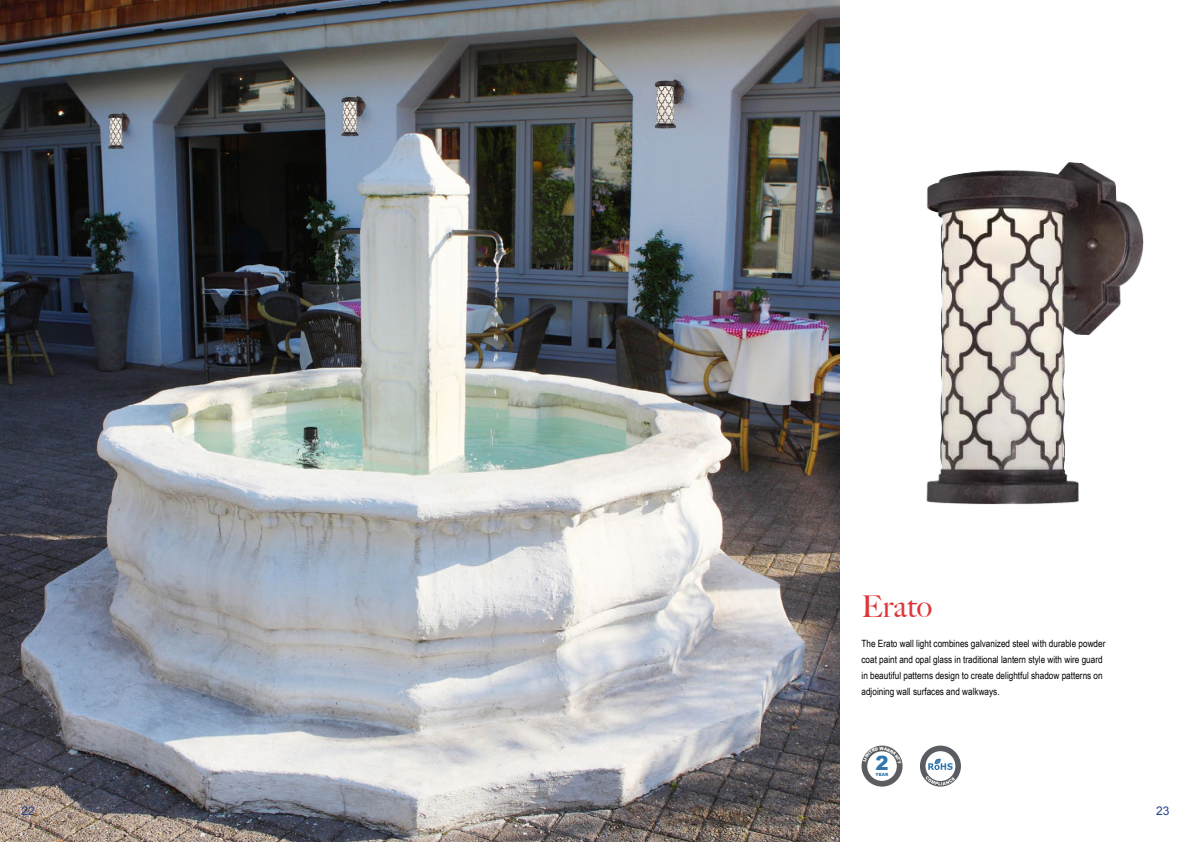
<style>
.page{position:relative;width:1191px;height:842px;background:#fff}
.page>*{position:absolute;margin:0;border:0;box-sizing:border-box;transform-origin:0 0}
.t1{font:500 30px "Big Caslon";color:#de3638}
.t2{font:900 19.6px "Arial";color:#3076ad}
.t3{font:12px "Arial";color:#25408f}
.t4{font:10px/16px "Arial Narrow";color:#000}
.t5{font:900 4.3px "Arial";color:#3076ad}
.t6{font:900 4.3px "Arial";color:#fff}
</style>
<div class="page">
<img style="left:926px;top:162px;width:218px;height:343px">
<img style="left:0;top:0;width:839px;height:842px">
<svg style="left:861px;top:746px;width:41px;height:41px"></svg>
<div style="left:867px;top:751px;width:29px;height:30px;background:#fff;border-radius:50%"></div>
<div style="left:920px;top:746px;width:41px;height:41px;background:#595c60;border-radius:50%"></div>
<div style="left:925px;top:751px;width:30px;height:30px;background:#fff;border-radius:50%"></div>
<svg style="left:925px;top:776px;width:30px;height:9px"></svg>
<svg style="left:928px;top:758px;width:24px;height:12px"></svg>
<svg style="left:863px;top:747px;width:38px;height:17px"></svg>
<h1 class="t1" style="left:861px;top:582px;width:72px">Erato</h1>
<p class="t4" style="left:861px;top:635px;width:245px">The Erato wall light combines galvanized steel with durable powder coat paint and opal glass in traditional lantern style with wire guard in beautiful patterns design to create delightful shadow patterns on adjoining wall surfaces and walkways.</p>
<p class="t6" style="left:879px;top:745px;width:6px">W</p>
<h2 class="t2" style="left:875px;top:749px;width:15px">2</h2>
<p class="t5" style="left:875px;top:772px;width:14px">YEAR</p>
<p class="t3" style="left:22px;top:803px;width:15px">22</p>
<p class="t3" style="left:1156px;top:803px;width:15px">23</p>
</div>
